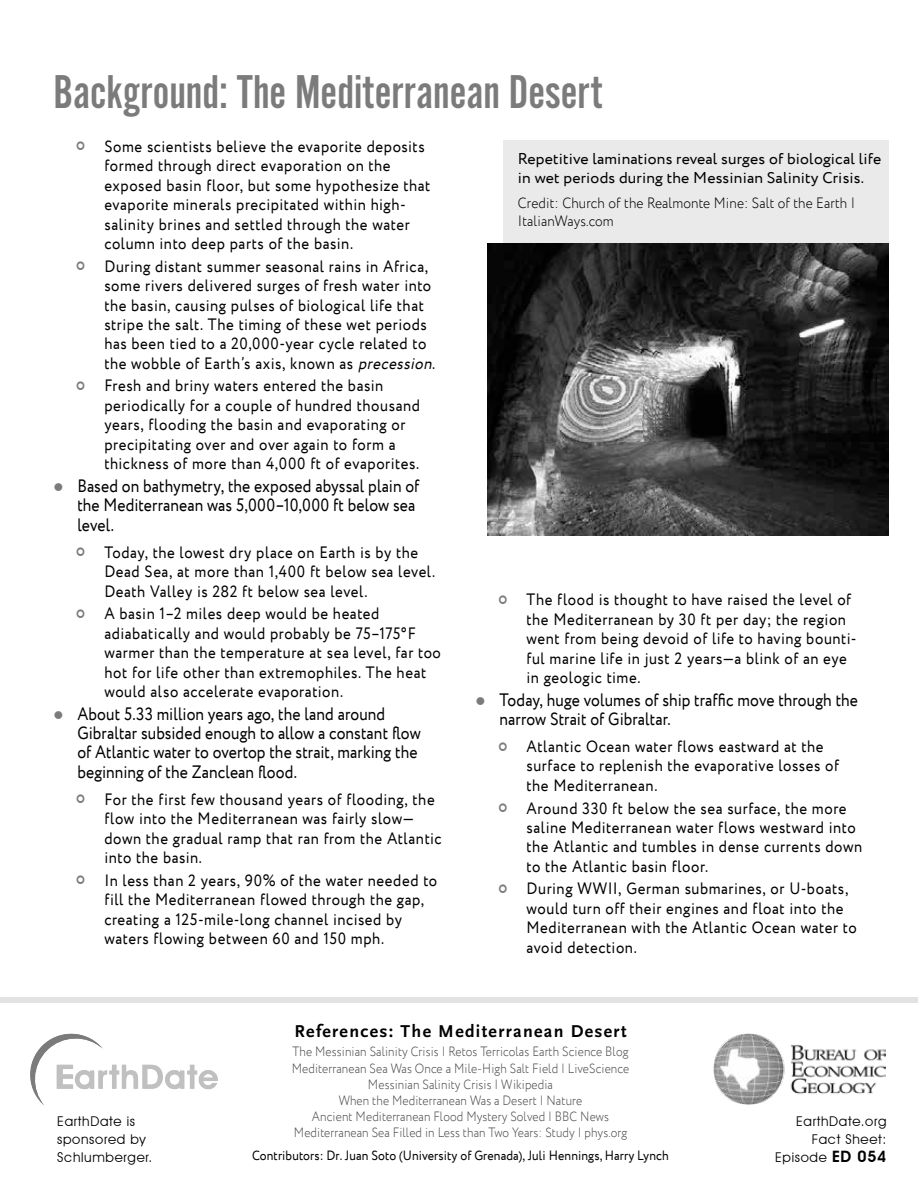
<style>
.page{position:relative;width:918px;height:1188px;background:#fff}
.page>*{position:absolute;margin:0;border:0;box-sizing:border-box;transform-origin:0 0}
.t1{font:49.35px "Alternate Got No 2 D";color:#7b7b7b}
.t2{font:18px/19.4px "Circe";letter-spacing:.005em;color:#000;scale:.87 1}
.t3{font:700 18px "Scala Sans";letter-spacing:.075em;color:#000}
.t4{font:16.5px/19.5px "Circe";letter-spacing:.04em;color:#000;scale:.9 1}
.t5{font:15.75px/19.5px "Circe";letter-spacing:.01em;color:#000}
.t6{font:300 15px/18px "Circe";letter-spacing:.01em;color:#000;scale:.9 1}
.t7{font:300 13.5px/16.2px "Circe";letter-spacing:.01em;color:#4b4b4b;text-align:center;scale:.87 1}
.t8{font:13.5px/18px "Avant Garde IT Cby BT";letter-spacing:.05em;color:#000;text-align:right}
.t9{font:13.5px "Circe";letter-spacing:.01em;color:#000;scale:.9 1}
.s1{font-style:italic}
.s2{color:#7b7b7b}
.s3{font-weight:600;font-size:15.75px}
</style>
<div class="page">
<img style="left:713px;top:1034px;width:173px;height:71px">
<div style="left:0;top:998px;width:918px;height:5px;background:#e2e2e2"></div>
<div style="left:503px;top:140px;width:385px;height:103px;background:#eaeaea"></div>
<img style="left:488px;top:243px;width:400px;height:293px">
<svg style="left:30px;top:1033px;width:188px;height:72px"></svg>
<h1 class="t1" style="left:53px;top:66px;width:551px">Background: The Mediterranean Desert</h1>
<p class="t4" style="left:104px;top:137px;width:364px">Some scientists believe the evaporite deposits formed through direct evaporation on the exposed basin floor, but some hypothesize that evaporite minerals precipitated within high&shy;salinity brines and settled through the water column into deep parts of the basin.</p>
<p class="t4" style="left:104px;top:257px;width:370px">During distant summer seasonal rains in Africa, some rivers delivered surges of fresh water into the basin, causing pulses of biological life that stripe the salt. The timing of these wet periods has been tied to a 20,000-year cycle related to the wobble of Earth’s axis, known as <span class="s1">precession</span>.</p>
<p class="t4" style="left:104px;top:377px;width:352px">Fresh and briny waters entered the basin periodically for a couple of hundred thousand years, flooding the basin and evaporating or precipitating over and over again to form a thickness of more than 4,000 ft of evaporites.</p>
<p class="t2" style="left:77px;top:477px;width:395px;text-indent:-24px"><span class="s2">●</span> Based on bathymetry, the exposed abyssal plain of the Mediterranean was 5,000–10,000 ft below sea level.</p>
<p class="t4" style="left:104px;top:543px;width:369px">Today, the lowest dry place on Earth is by the<br>Dead Sea, at more than 1,400 ft below sea level.<br>Death Valley is 282 ft below sea level.</p>
<p class="t4" style="left:104px;top:604px;width:376px">A basin 1–2 miles deep would be heated adiabatically and would probably be 75–175°F warmer than the temperature at sea level, far too hot for life other than extremophiles. The heat would also accelerate evaporation.</p>
<p class="t2" style="left:77px;top:704px;width:396px;text-indent:-24px"><span class="s2">●</span> About 5.33 million years ago, the land around Gibraltar subsided enough to allow a constant flow of Atlantic water to overtop the strait, marking the beginning of the Zanclean flood.</p>
<p class="t4" style="left:104px;top:790px;width:376px">For the first few thousand years of flooding, the flow into the Mediterranean was fairly slow— down the gradual ramp that ran from the Atlantic into the basin.</p>
<p class="t4" style="left:104px;top:871px;width:371px">In less than 2 years, 90% of the water needed to fill the Mediterranean flowed through the gap, creating a 125-mile-long channel incised by waters flowing between 60 and 150 mph.</p>
<p class="t5" style="left:518px;top:149px;width:365px">Repetitive laminations reveal surges of biological life in wet periods during the Messinian Salinity Crisis.</p>
<p class="t6" style="left:518px;top:194px;width:376px">Credit: Church of the Realmonte Mine: Salt of the Earth |<br>ItalianWays.com</p>
<p class="t5" style="left:544px;top:149px;width:316px">A cross section through a glacier, showin the zone of accumulation and zone of was age.</p>
<p class="t6" style="left:544px;top:194px;width:90px">Credit: USGS</p>
<p class="t4" style="left:527px;top:590px;width:368px">The flood is thought to have raised the level of the Mediterranean by 30 ft per day; the region went from being devoid of life to having bounti&shy;ful marine life in just 2 years—a blink of an eye in geologic time.</p>
<p class="t2" style="left:500px;top:690px;width:413px;text-indent:-24px"><span class="s2">●</span> Today, huge volumes of ship traffic move through the narrow Strait of Gibraltar.</p>
<p class="t4" style="left:527px;top:737px;width:349px">Atlantic Ocean water flows eastward at the surface to replenish the evaporative losses of the Mediterranean.</p>
<p class="t4" style="left:527px;top:799px;width:375px">Around 330 ft below the sea surface, the more saline Mediterranean water flows westward into the Atlantic and tumbles in dense currents down to the Atlantic basin floor.</p>
<p class="t4" style="left:527px;top:880px;width:368px">During WWII, German submarines, or U-boats, would turn off their engines and float into the Mediterranean with the Atlantic Ocean water to avoid detection.</p>
<p class="t8" style="left:57px;top:1112px;width:97px;text-align:left">EarthDate is sponsored by<br>Schlumberger.</p>
<p class="t3" style="left:294px;top:1021px;width:334px">References: The Mediterranean Desert</p>
<p class="t7" style="left:292px;top:1044px;width:389px">The Messinian Salinity Crisis | Retos Terricolas Earth Science Blog Mediterranean Sea Was Once a Mile-High Salt Field | LiveScience Messinian Salinity Crisis | Wikipedia<br>When the Mediterranean Was a Desert | Nature<br>Ancient Mediterranean Flood Mystery Solved | BBC News Mediterranean Sea Filled in Less than Two Years: Study | phys.org</p>
<p class="t9" style="left:252px;top:1146px;width:464px">Contributors: Dr. Juan Soto (University of Grenada), Juli Hennings, Harry Lynch</p>
<p class="t8" style="left:775px;top:1113px;width:113px">EarthDate.org<br>Fact Sheet:<br>Episode <span class="s3">ED 054</span></p>
</div>
